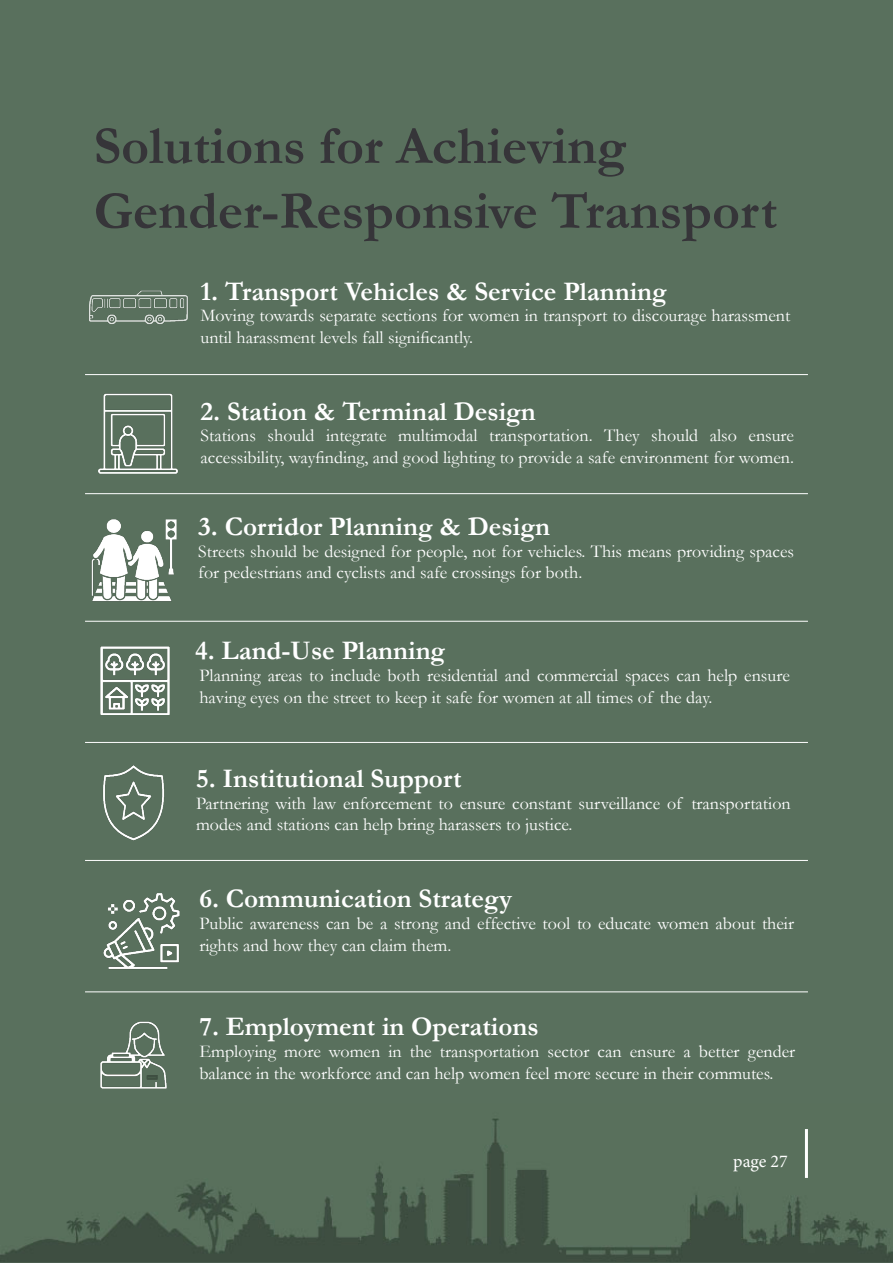
<style>
.page{position:relative;width:893px;height:1263px;background:#59705d}
.page>*{position:absolute;margin:0;border:0;box-sizing:border-box;transform-origin:0 0}
.t1{font:700 54px/64.8px "Garamond";color:#363539}
.t2{font:700 27px "Garamond";color:#fff}
.t3{font:18px/21.6px "Garamond";color:#fff}
.t4{font:18px "Minion Pro";color:#fff}
</style>
<div class="page">
<img style="left:0;top:1118px;width:893px;height:145px">
<hr style="left:805px;top:1129px;width:3px;height:49px;background:#fff">
<img style="left:89px;top:290px;width:99px;height:34px">
<img style="left:98px;top:393px;width:80px;height:81px">
<img style="left:91px;top:519px;width:86px;height:82px">
<img style="left:100px;top:646px;width:70px;height:68px">
<img style="left:103px;top:765px;width:61px;height:76px">
<img style="left:103px;top:893px;width:77px;height:76px">
<img style="left:100px;top:1021px;width:67px;height:68px">
<hr style="left:85px;top:493px;width:723px;height:1px;background:#fff">
<hr style="left:85px;top:374px;width:723px;height:1px;background:#fff">
<hr style="left:85px;top:621px;width:723px;height:1px;background:#fff">
<hr style="left:85px;top:742px;width:723px;height:1px;background:#fff">
<hr style="left:85px;top:860px;width:723px;height:1px;background:#fff">
<hr style="left:85px;top:991px;width:723px;height:1px;background:#fff">
<p class="t1" style="left:94px;top:114px;width:685px">Solutions for Achieving<br>Gender-Responsive Transport</p>
<p class="t2" style="left:201px;top:273px;width:468px">1. Transport Vehicles &amp; Service Planning</p>
<p class="t3" style="left:201px;top:304px;width:591px">Moving towards separate sections for women in transport to discourage harassment until harassment levels fall significantly.</p>
<p class="t2" style="left:201px;top:393px;width:337px">2. Station &amp; Terminal Design</p>
<p class="t3" style="left:201px;top:424px;width:595px">Stations should integrate multimodal transportation. They should also ensure accessibility, wayfinding, and good lighting to provide a safe environment for women.</p>
<p class="t2" style="left:198px;top:508px;width:353px">3. Corridor Planning &amp; Design</p>
<p class="t3" style="left:198px;top:540px;width:597px">Streets should be designed for people, not for vehicles. This means providing spaces for pedestrians and cyclists and safe crossings for both.</p>
<p class="t2" style="left:195px;top:632px;width:251px">4. Land-Use Planning</p>
<p class="t3" style="left:199px;top:664px;width:592px">Planning areas to include both residential and commercial spaces can help ensure having eyes on the street to keep it safe for women at all times of the day.</p>
<p class="t2" style="left:196px;top:760px;width:267px">5. Institutional Support</p>
<p class="t3" style="left:196px;top:791px;width:596px">Partnering with law enforcement to ensure constant surveillance of transportation modes and stations can help bring harassers to justice.</p>
<p class="t2" style="left:199px;top:880px;width:314px">6. Communication Strategy</p>
<p class="t3" style="left:199px;top:912px;width:596px">Public awareness can be a strong and effective tool to educate women about their rights and how they can claim them.</p>
<p class="t2" style="left:199px;top:1008px;width:341px">7. Employment in Operations</p>
<p class="t3" style="left:199px;top:1040px;width:597px">Employing more women in the transportation sector can ensure a better gender balance in the workforce and can help women feel more secure in their commutes.</p>
<p class="t4" style="left:733px;top:1149px;width:56px">page 27</p>
</div>
